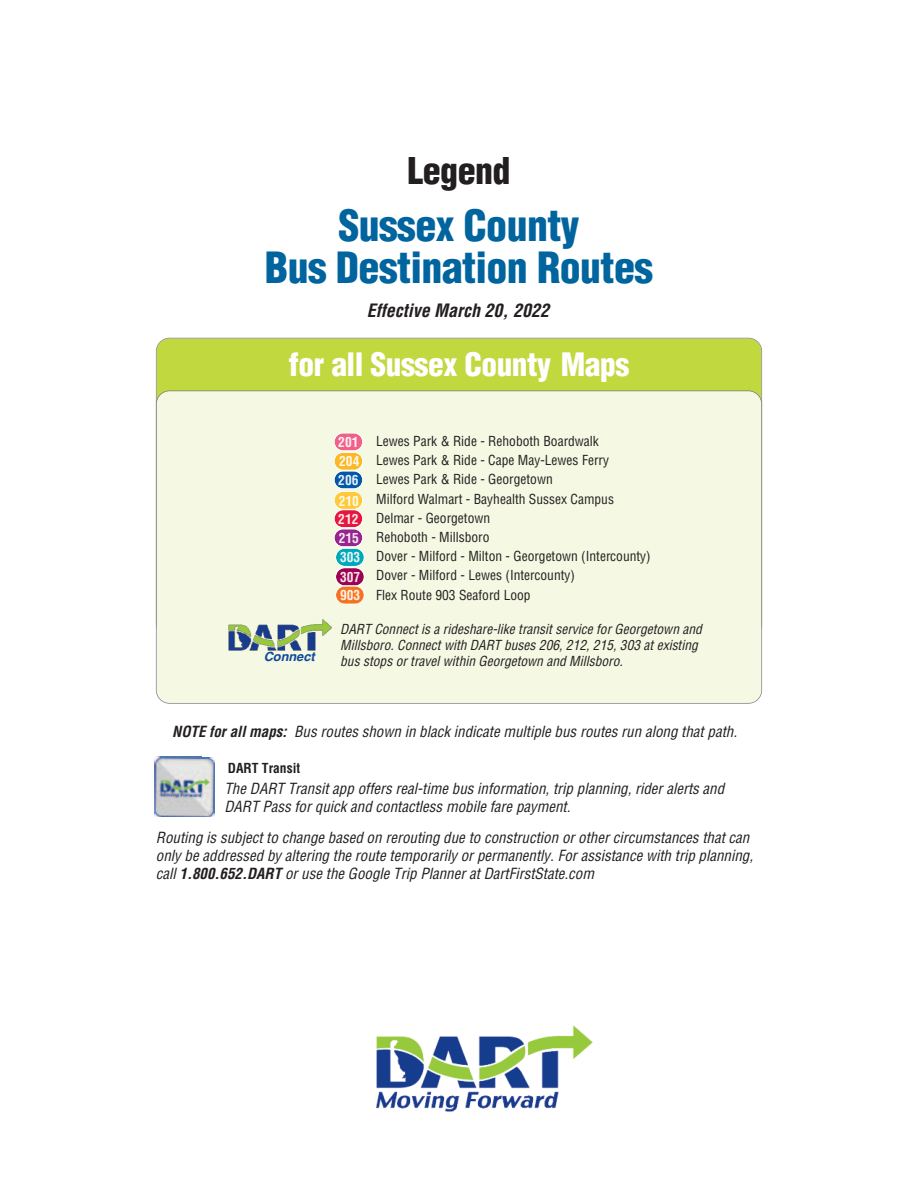
<style>
.page{position:relative;width:918px;height:1188px;background:#fff}
.page>*{position:absolute;margin:0;border:0;box-sizing:border-box;transform-origin:0 0}
.t1{font:900 condensed 42px/42px "Helvetica";letter-spacing:-.015em;color:#00649e;text-align:center}
.t2{font:900 condensed 36px "Helvetica";letter-spacing:-.015em;color:#231f20}
.t3{font:900 condensed 31.5px "Helvetica";letter-spacing:-.015em;color:#fff}
.t4{font:italic 700 condensed 18px "Helvetica";color:#231f20}
.t5{font:italic condensed 15px/18.1px "Helvetica";color:#231f20}
.t6{font:condensed 13.5px "Helvetica";color:#231f20}
.t7{font:italic condensed 13.5px/16.2px "Helvetica";color:#231f20}
.t8{font:700 condensed 13.5px/19px "Helvetica";color:rgb(255 255 255/.9)}
.t9{font:700 condensed 13.5px "Helvetica";color:#231f20}
.t10{font:italic 700 12.75px "Helvetica";color:#0f499d}
.s1{font-weight:700;color:rgb(255 255 255/.9)}
.s2{font-weight:700}
</style>
<div class="page">
<div style="left:157px;top:338px;width:604px;height:299px;background:#c2d83f;border-radius:13px"></div>
<div style="left:157px;top:391px;width:604px;height:312px;background:#f5f8e2;border-radius:13px"></div>
<div style="left:156px;top:390px;width:606px;height:314px;border:2px solid #808285;border-radius:14px"></div>
<div style="left:335px;top:433px;width:27px;height:17px;background:#f0618a;border-radius:9px"></div>
<div style="left:334px;top:433px;width:29px;height:18px;border:2px solid #fff;border-radius:9px"></div>
<div style="left:335px;top:453px;width:27px;height:17px;background:#fcb825;border-radius:9px"></div>
<div style="left:334px;top:452px;width:29px;height:19px;border:2px solid #fff;border-radius:9px"></div>
<div style="left:335px;top:471px;width:27px;height:17px;background:#0157a8;border-radius:9px"></div>
<div style="left:334px;top:471px;width:29px;height:18px;border:2px solid #fff;border-radius:9px"></div>
<div style="left:335px;top:510px;width:27px;height:17px;background:#e4183e;border-radius:9px"></div>
<div style="left:334px;top:509px;width:29px;height:19px;border:2px solid #fff;border-radius:9px"></div>
<div style="left:335px;top:529px;width:27px;height:17px;background:#99248e;border-radius:9px"></div>
<div style="left:334px;top:529px;width:29px;height:18px;border:2px solid #fff;border-radius:9px"></div>
<div style="left:335px;top:492px;width:27px;height:17px;background:#ffc938;border-radius:9px"></div>
<div style="left:334px;top:491px;width:29px;height:19px;border:2px solid #fff;border-radius:9px"></div>
<div style="left:336px;top:549px;width:28px;height:17px;background:#00a8b9;border-radius:9px"></div>
<div style="left:335px;top:548px;width:30px;height:19px;border:2px solid #fff;border-radius:9px"></div>
<div style="left:336px;top:568px;width:28px;height:17px;background:#9d0151;border-radius:9px"></div>
<div style="left:335px;top:567px;width:30px;height:19px;border:2px solid #fff;border-radius:9px"></div>
<div style="left:336px;top:586px;width:28px;height:18px;background:#f47321;border-radius:9px"></div>
<div style="left:335px;top:586px;width:30px;height:19px;border:2px solid #fff;border-radius:9px"></div>
<img style="left:155px;top:756px;width:60px;height:60px">
<img style="left:376px;top:1025px;width:216px;height:87px">
<img style="left:228px;top:620px;width:104px;height:31px">
<h2 class="t2" style="left:407px;top:150px;width:105px">Legend</h2>
<h1 class="t1" style="left:265px;top:205px;width:390px">Sussex County<br>Bus Destination Routes</h1>
<p class="t4" style="left:367px;top:300px;width:184px">Effective March 20, 2022</p>
<h3 class="t3" style="left:289px;top:347px;width:342px">for all Sussex County Maps</h3>
<p class="t10" style="left:264px;top:649px;width:52px">Connect</p>
<p class="t6" style="left:376px;top:434px;width:224px">Lewes Park &amp; Ride - Rehoboth Boardwalk</p>
<p class="t6" style="left:376px;top:453px;width:235px">Lewes Park &amp; Ride - Cape May-Lewes Ferry</p>
<p class="t6" style="left:376px;top:472px;width:178px">Lewes Park &amp; Ride - Georgetown</p>
<p class="t6" style="left:376px;top:491px;width:239px">Milford Walmart - Bayhealth Sussex Campus</p>
<p class="t6" style="left:376px;top:510px;width:115px">Delmar - Georgetown</p>
<p class="t6" style="left:376px;top:530px;width:115px">Rehoboth - Millsboro</p>
<p class="t6" style="left:376px;top:549px;width:276px">Dover - Milford - Milton - Georgetown (Intercounty)</p>
<p class="t6" style="left:376px;top:568px;width:200px">Dover - Milford - Lewes (Intercounty)</p>
<p class="t6" style="left:340px;top:587px;width:192px"><span class="s1">903</span> Flex Route 903 Seaford Loop</p>
<p class="t8" style="left:338px;top:433px;width:23px;text-align:justify">201<br>204<br>206</p>
<p class="t8" style="left:338px;top:510px;width:22px">212<br>215</p>
<p class="t8" style="left:339px;top:491px;width:22px">210</p>
<p class="t8" style="left:340px;top:548px;width:22px;line-height:19.5px">303<br>307</p>
<p class="t7" style="left:340px;top:621px;width:363px">DART Connect is a rideshare-like transit service for Georgetown and<br>Millsboro. Connect with DART buses 206, 212, 215, 303 at existing bus stops or travel within Georgetown and Millsboro.</p>
<p class="t5" style="left:172px;top:723px;width:566px"><span class="s2">NOTE for all maps:</span> Bus routes shown in black indicate multiple bus routes run along that path.</p>
<p class="t9" style="left:228px;top:760px;width:74px">DART Transit</p>
<p class="t5" style="left:224px;top:779px;width:501px">The DART Transit app offers real-time bus information, trip planning, rider alerts and<br>DART Pass for quick and contactless mobile fare payment.</p>
<p class="t5" style="left:156px;top:829px;width:599px">Routing is subject to change based on rerouting due to construction or other circumstances that can only be addressed by altering the route temporarily or permanently. For assistance with trip planning, call <span class="s2">1.800.652.DART</span> or use the Google Trip Planner at DartFirstState.com</p>
</div>
